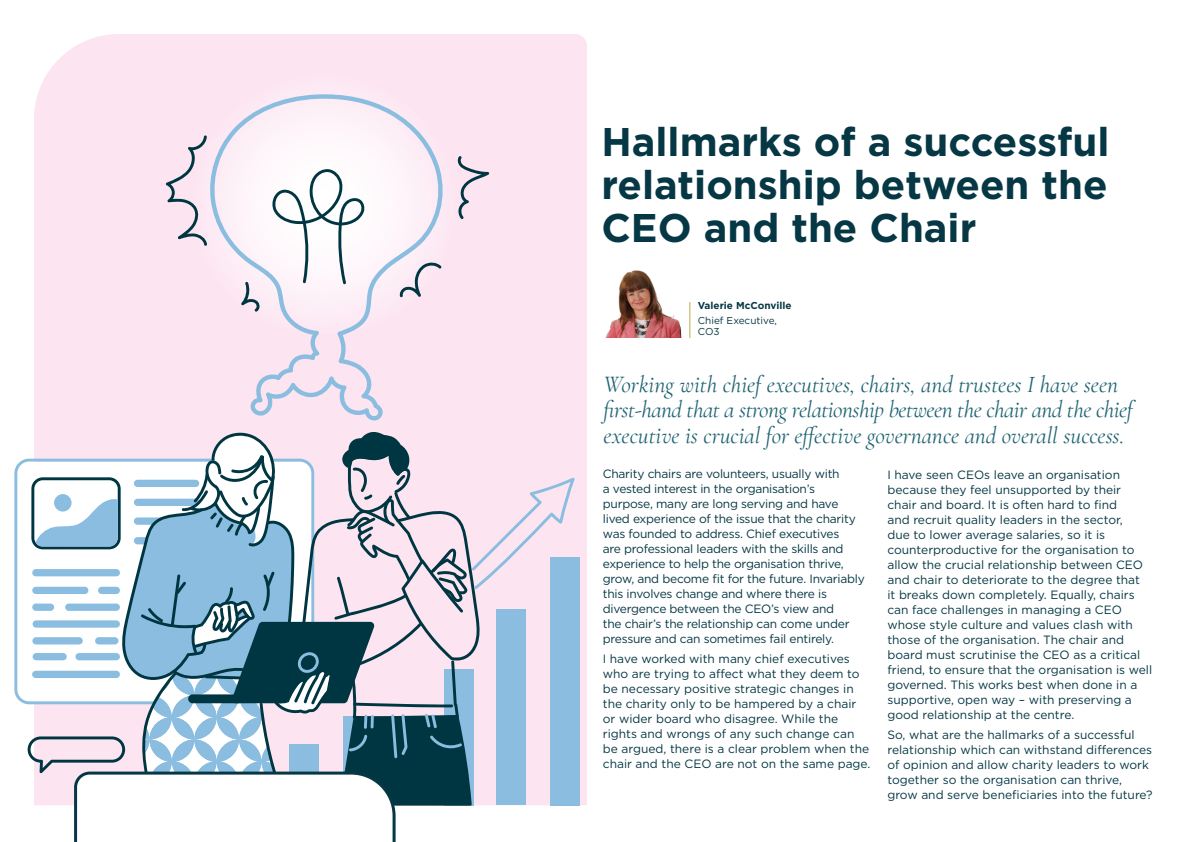
<style>
.page{position:relative;width:1191px;height:842px;background:#fff}
.page>*{position:absolute;margin:0;border:0;box-sizing:border-box;transform-origin:0 0}
.t1{font:700 40px/43px "Gotham";color:#063744;text-align:justify}
.t2{font:italic 23.5px/25.6px "Cormorant Garamond";color:#1c6271}
.t3{font:12px/15px "Gotham";color:#063744}
.t4{font:12px/15px "Gotham";letter-spacing:-.02em;color:#063744}
.t5{font:10px/11px "Gotham";color:#063744}
.t6{font:700 10px "Gotham";color:#063744}
</style>
<div class="page">
<div style="left:34px;top:34px;width:553px;height:771px;background:#fce5f1"></div>
<div style="left:192px;top:74px;width:262px;height:262px;background:#fce7f2;border-radius:131px"></div>
<svg style="left:689px;top:302px;width:1px;height:36px"></svg>
<img style="left:606px;top:270px;width:75px;height:67px">
<svg style="left:14px;top:459px;width:14px;height:245px"></svg>
<div style="left:550px;top:557px;width:30px;height:248px;background:#8abde0"></div>
<svg style="left:208px;top:93px;width:239px;height:327px"></svg>
<svg style="left:272px;top:169px;width:93px;height:115px"></svg>
<svg style="left:457px;top:156px;width:32px;height:63px"></svg>
<svg style="left:399px;top:261px;width:42px;height:36px"></svg>
<svg style="left:166px;top:135px;width:41px;height:111px"></svg>
<svg style="left:241px;top:282px;width:19px;height:30px"></svg>
<svg style="left:28px;top:431px;width:546px;height:411px"></svg>
<h1 class="t1" style="left:601px;top:120px;width:509px">Hallmarks of a successful relationship between the CEO and the Chair</h1>
<p class="t6" style="left:698px;top:299px;width:95px">Valerie McConville</p>
<p class="t5" style="left:698px;top:315px;width:81px">Chief Executive,<br>CO3</p>
<h2 class="t2" style="left:603px;top:372px;width:530px">Working with chief executives, chairs, and trustees I have seen first-hand that a strong relationship between the chair and the chief executive is crucial for effective governance and overall success.</h2>
<p class="t4" style="left:603px;top:465px;width:263px">Charity chairs are volunteers, usually with<br>a vested interest in the organisation’s purpose, many are long serving and have lived experience of the issue that the charity was founded to address. Chief executives<br>are professional leaders with the skills and experience to help the organisation thrive, grow, and become fit for the future. Invariably this involves change and where there is divergence between the CEO’s view and<br>the chair’s the relationship can come under pressure and can sometimes fail entirely.</p>
<p class="t3" style="left:603px;top:651px;width:269px">I have worked with many chief executives who are trying to affect what they deem to be necessary positive strategic changes in the charity only to be hampered by a chair or wider board who disagree. While the rights and wrongs of any such change can be argued, there is a clear problem when the chair and the CEO are not on the same page.</p>
<p class="t3" style="left:887px;top:466px;width:266px">I have seen CEOs leave an organisation because they feel unsupported by their chair and board. It is often hard to find<br>and recruit quality leaders in the sector,<br>due to lower average salaries, so it is counterproductive for the organisation to allow the crucial relationship between CEO and chair to deteriorate to the degree that<br>it breaks down completely. Equally, chairs can face challenges in managing a CEO whose style culture and values clash with those of the organisation. The chair and board must scrutinise the CEO as a critical friend, to ensure that the organisation is well governed. This works best when done in a supportive, open way – with preserving a good relationship at the centre.</p>
<p class="t3" style="left:887px;top:727px;width:267px">So, what are the hallmarks of a successful relationship which can withstand differences of opinion and allow charity leaders to work together so the organisation can thrive, grow and serve beneficiaries into the future?</p>
</div>
